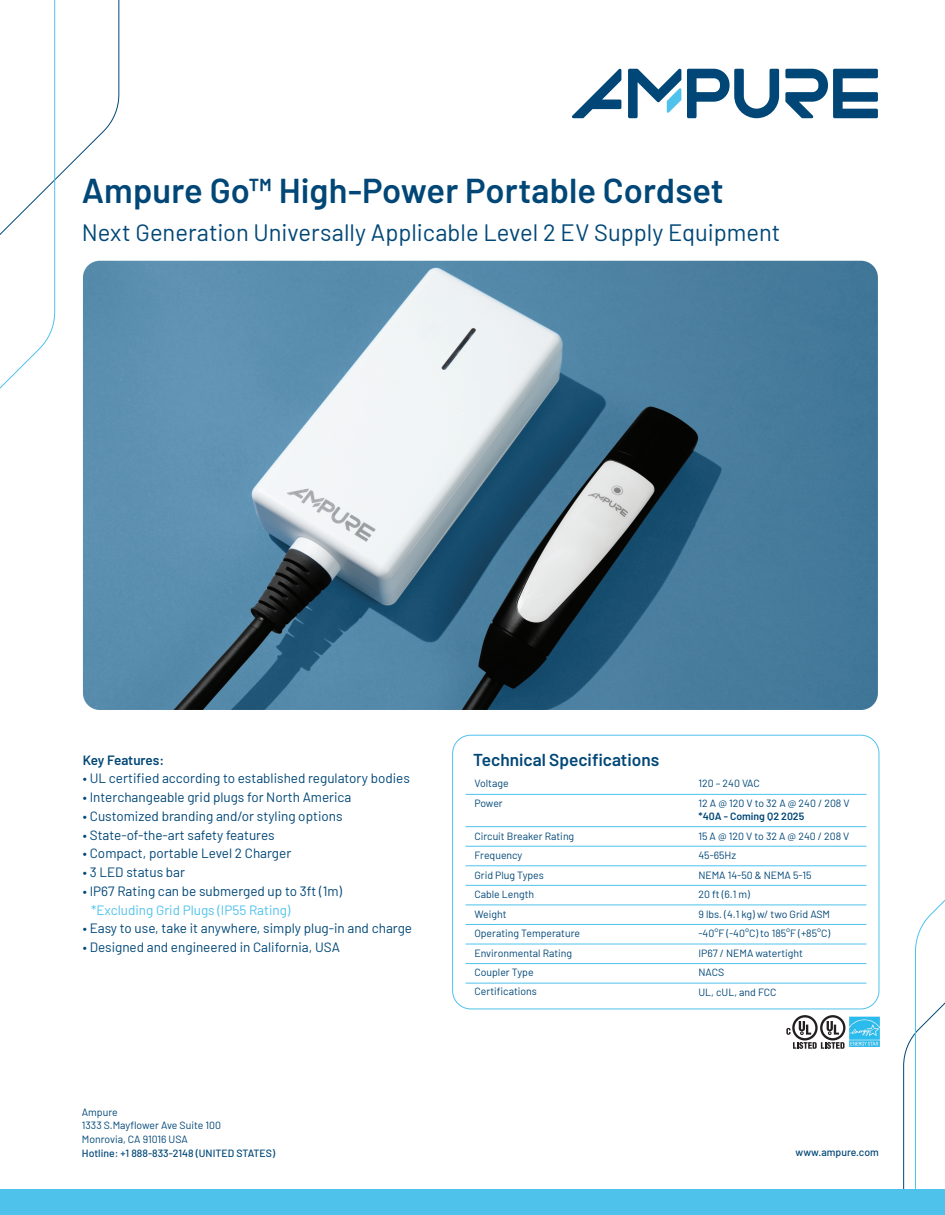
<style>
.page{position:relative;width:945px;height:1215px;background:#fff}
.page>*{position:absolute;margin:0;border:0;box-sizing:border-box;transform-origin:0 0}
.t1{font:600 34.5px "Barlow";color:#004777}
.t2{font:23.7px "Barlow";color:#004777}
.t3{font:600 17.25px "Barlow";color:#004777}
.t4{font:13.5px "Barlow";color:#004777}
.t5{font:13.5px "Barlow";color:#4fc2ec}
.t6{font:600 13.5px "Barlow";letter-spacing:-.01em;color:#004777}
.t7{font:10.5px/19.5px "Barlow";color:#004777}
.t8{font:500 10.5px "Barlow";color:#004777}
.t9{font:600 10.5px "Barlow";color:#004777}
</style>
<div class="page">
<svg style="left:55px;top:0;width:65px;height:316px"></svg>
<svg style="left:0;top:0;width:55px;height:389px"></svg>
<svg style="left:903px;top:899px;width:42px;height:290px"></svg>
<svg style="left:572px;top:68px;width:49px;height:50px"></svg>
<svg style="left:785px;top:69px;width:93px;height:49px"></svg>
<svg style="left:687px;top:69px;width:92px;height:49px"></svg>
<svg style="left:628px;top:68px;width:53px;height:50px"></svg>
<div style="left:0;top:1189px;width:945px;height:26px;background:#4fc2ec"></div>
<img style="left:83px;top:261px;width:795px;height:449px">
<div style="left:452px;top:735px;width:427px;height:274px;border:1px solid #4fc2ec;border-radius:18px"></div>
<hr style="left:466px;top:794px;width:400px;height:1px;background:#4fc2ec">
<hr style="left:466px;top:983px;width:400px;height:1px;background:#4fc2ec">
<hr style="left:466px;top:963px;width:400px;height:1px;background:#4fc2ec">
<hr style="left:466px;top:944px;width:400px;height:1px;background:#4fc2ec">
<hr style="left:466px;top:924px;width:400px;height:1px;background:#4fc2ec">
<hr style="left:466px;top:905px;width:400px;height:1px;background:#4fc2ec">
<hr style="left:466px;top:885px;width:400px;height:1px;background:#4fc2ec">
<hr style="left:466px;top:866px;width:400px;height:1px;background:#4fc2ec">
<hr style="left:466px;top:846px;width:400px;height:1px;background:#4fc2ec">
<hr style="left:466px;top:826px;width:400px;height:1px;background:#4fc2ec">
<svg style="left:792px;top:1015px;width:26px;height:26px"></svg>
<div style="left:795px;top:1017px;width:20px;height:21px;background:#fff;border-radius:50%"></div>
<svg style="left:799px;top:1021px;width:12px;height:14px"></svg>
<svg style="left:786px;top:1028px;width:5px;height:7px"></svg>
<svg style="left:793px;top:1042px;width:52px;height:7px"></svg>
<svg style="left:820px;top:1015px;width:25px;height:25px"></svg>
<svg style="left:822px;top:1017px;width:21px;height:21px"></svg>
<svg style="left:827px;top:1021px;width:12px;height:14px"></svg>
<img style="left:849px;top:1016px;width:31px;height:31px">
<h1 class="t1" style="left:82px;top:165px;width:643px">Ampure Go™ High-Power Portable Cordset</h1>
<h2 class="t2" style="left:82px;top:216px;width:700px">Next Generation Universally Applicable Level 2 EV Supply Equipment</h2>
<p class="t6" style="left:83px;top:750px;width:83px">Key Features:</p>
<p class="t4" style="left:83px;top:769px;width:328px">• UL certified according to established regulatory bodies</p>
<p class="t4" style="left:83px;top:788px;width:270px">• Interchangeable grid plugs for North America</p>
<p class="t4" style="left:83px;top:806px;width:261px">• Customized branding and/or styling options</p>
<p class="t4" style="left:83px;top:825px;width:193px">• State-of-the-art safety features</p>
<p class="t4" style="left:83px;top:844px;width:210px">• Compact, portable Level 2 Charger</p>
<p class="t4" style="left:83px;top:863px;width:104px">• 3 LED status bar</p>
<p class="t4" style="left:83px;top:881px;width:261px">• IP67 Rating can be submerged up to 3ft (1m)</p>
<p class="t5" style="left:91px;top:900px;width:201px">*Excluding Grid Plugs (IP55 Rating)</p>
<p class="t4" style="left:83px;top:919px;width:331px">• Easy to use, take it anywhere, simply plug-in and charge</p>
<p class="t4" style="left:83px;top:938px;width:258px">• Designed and engineered in California, USA</p>
<p class="t7" style="left:82px;top:1105px;width:141px;line-height:13.5px">Ampure<br>1333 S.Mayflower Ave Suite 100<br>Monrovia, CA 91016 USA</p>
<p class="t8" style="left:82px;top:1145px;width:195px">Hotline: +1 888-833-2148 (UNITED STATES)</p>
<h3 class="t3" style="left:473px;top:747px;width:188px">Technical Specifications</h3>
<p class="t7" style="left:474px;top:773px;width:36px">Voltage<br>Power</p>
<p class="t7" style="left:474px;top:825px;width:107px">Circuit Breaker Rating<br>Frequency<br>Grid Plug Types<br>Cable Length<br>Weight<br>Operating Temperature<br>Environmental Rating<br>Coupler Type<br>Certifications</p>
<p class="t7" style="left:698px;top:773px;width:153px">120 – 240 VAC<br>12 A @ 120 V to 32 A @ 240 / 208 V</p>
<p class="t9" style="left:698px;top:809px;width:107px">*40A - Coming Q2 2025</p>
<p class="t7" style="left:698px;top:825px;width:152px">15 A @ 120 V to 32 A @ 240 / 208 V<br>45-65Hz<br>NEMA 14-50 &amp; NEMA 5-15<br>20 ft (6.1 m)<br>9 lbs. (4.1 kg) w/ two Grid ASM -40°F (-40°C) to 185°F (+85°C)<br>IP67 / NEMA watertight<br>NACS<br>UL, cUL, and FCC</p>
<p class="t8" style="left:796px;top:1145px;width:85px">www.ampure.com</p>
</div>
